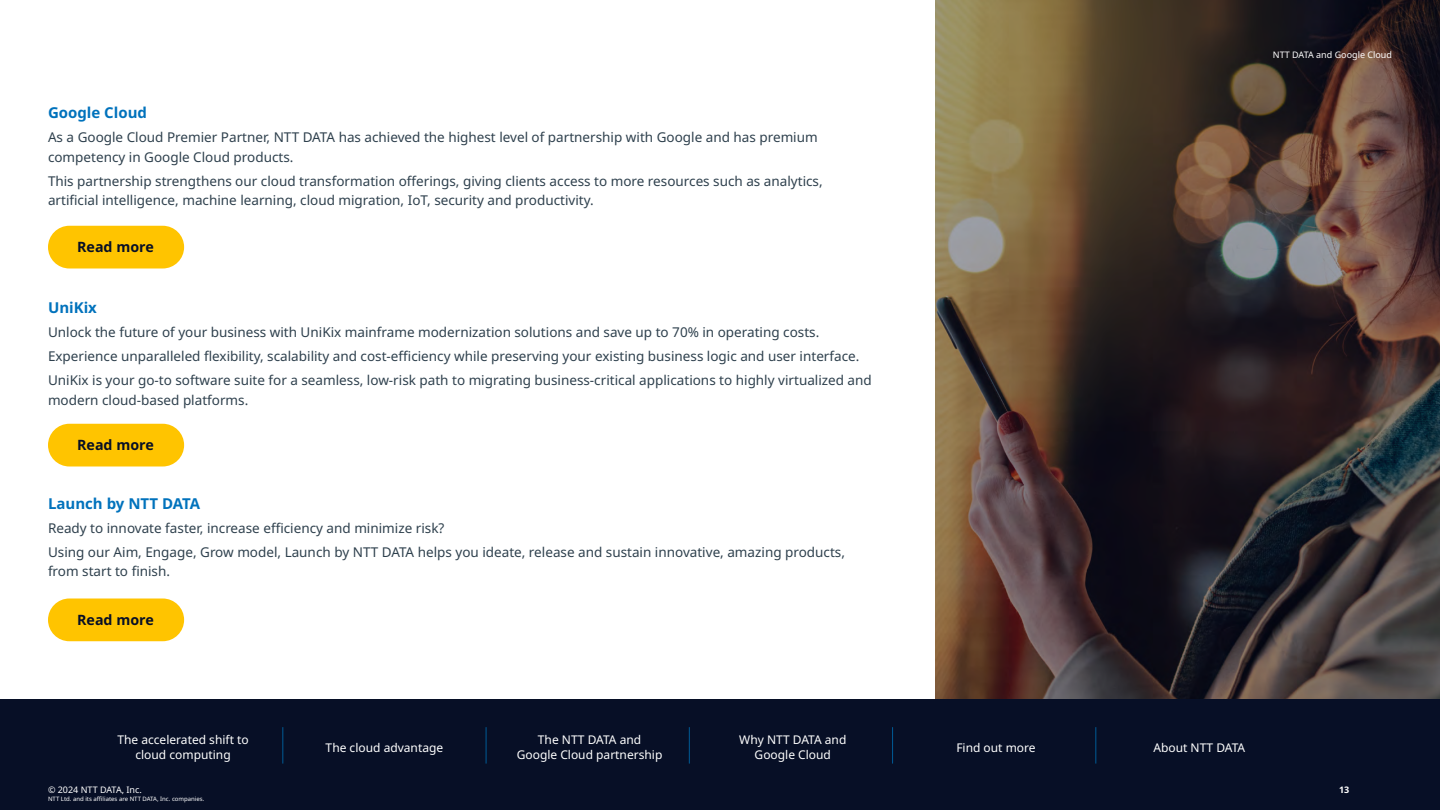
<style>
.page{position:relative;width:1440px;height:810px;background:#fff}
.page>*{position:absolute;margin:0;border:0;box-sizing:border-box;transform-origin:0 0}
.HEADING_4_18pt{font:700 15px "Noto Sans";color:#0072bc}
.BODY_TEXT_18pt{font:700 14.25px "Noto Sans";color:#070f26}
.BODY_TEXT_18pt-2{font:13.5px/19.5px "Noto Sans";color:#2e404d}
.t1{font:12px/15px "Noto Sans";color:#fff;text-align:center}
.PAGE_INFORMATION___LEGAL_12pt{font:9px "Noto Sans";color:#fff}
.t2{font:700 9px "Noto Sans";color:#fff}
.t3{font:6px "Noto Sans";color:#fff}
</style>
<div class="page">
<img style="left:935px;top:0;width:505px;height:699px">
<div style="left:48px;top:226px;width:136px;height:42px;background:#ffc400;border-radius:21px"></div>
<div style="left:48px;top:424px;width:136px;height:42px;background:#ffc400;border-radius:21px"></div>
<div style="left:48px;top:598px;width:136px;height:43px;background:#ffc400;border-radius:21px"></div>
<div style="left:0;top:699px;width:1440px;height:111px;background:#070f26"></div>
<hr style="left:282px;top:727px;width:1px;height:37px;background:#005b96">
<hr style="left:486px;top:727px;width:1px;height:37px;background:#005b96">
<hr style="left:689px;top:727px;width:1px;height:37px;background:#005b96">
<hr style="left:892px;top:727px;width:1px;height:37px;background:#005b96">
<hr style="left:1095px;top:727px;width:1px;height:37px;background:#005b96">
<p class="HEADING_4_18pt" style="left:48px;top:104px;width:101px">Google Cloud</p>
<p class="BODY_TEXT_18pt-2" style="left:48px;top:128px;width:771px">As a Google Cloud Premier Partner, NTT DATA has achieved the highest level of partnership with Google and has premium competency in Google Cloud products.</p>
<p class="BODY_TEXT_18pt-2" style="left:48px;top:171px;width:776px">This partnership strengthens our cloud transformation offerings, giving clients access to more resources such as analytics, artificial intelligence, machine learning, cloud migration, IoT, security and productivity.</p>
<p class="BODY_TEXT_18pt" style="left:77px;top:239px;width:78px">Read more</p>
<p class="HEADING_4_18pt" style="left:48px;top:299px;width:50px">UniKix</p>
<p class="BODY_TEXT_18pt-2" style="left:48px;top:323px;width:773px">Unlock the future of your business with UniKix mainframe modernization solutions and save up to 70% in operating costs.</p>
<p class="BODY_TEXT_18pt-2" style="left:48px;top:347px;width:813px">Experience unparalleled flexibility, scalability and cost-efficiency while preserving your existing business logic and user interface.</p>
<p class="BODY_TEXT_18pt-2" style="left:48px;top:371px;width:825px">UniKix is your go-to software suite for a seamless, low-risk path to migrating business-critical applications to highly virtualized and modern cloud-based platforms.</p>
<p class="BODY_TEXT_18pt" style="left:77px;top:437px;width:78px">Read more</p>
<p class="HEADING_4_18pt" style="left:48px;top:495px;width:154px">Launch by NTT DATA</p>
<p class="BODY_TEXT_18pt-2" style="left:48px;top:518px;width:398px">Ready to innovate faster, increase efficiency and minimize risk?</p>
<p class="BODY_TEXT_18pt-2" style="left:48px;top:542px;width:799px">Using our Aim, Engage, Grow model, Launch by NTT DATA helps you ideate, release and sustain innovative, amazing products, from start to finish.</p>
<p class="BODY_TEXT_18pt" style="left:77px;top:612px;width:78px">Read more</p>
<p class="PAGE_INFORMATION___LEGAL_12pt" style="left:1273px;top:49px;width:121px">NTT DATA and Google Cloud</p>
<p class="t1" style="left:117px;top:733px;width:133px">The accelerated shift to cloud computing</p>
<p class="t1" style="left:326px;top:740px;width:119px">The cloud advantage</p>
<p class="t1" style="left:517px;top:733px;width:147px">The NTT DATA and<br>Google Cloud partnership</p>
<p class="t1" style="left:739px;top:733px;width:109px">Why NTT DATA and<br>Google Cloud</p>
<p class="t1" style="left:956px;top:740px;width:81px">Find out more</p>
<p class="t1" style="left:1153px;top:740px;width:93px">About NTT DATA</p>
<p class="PAGE_INFORMATION___LEGAL_12pt" style="left:48px;top:785px;width:95px">© 2024 NTT DATA, Inc.</p>
<p class="t2" style="left:1339px;top:785px;width:12px">13</p>
<p class="t3" style="left:48px;top:795px;width:158px">NTT Ltd. and its affiliates are NTT DATA, Inc. companies.</p>
</div>
